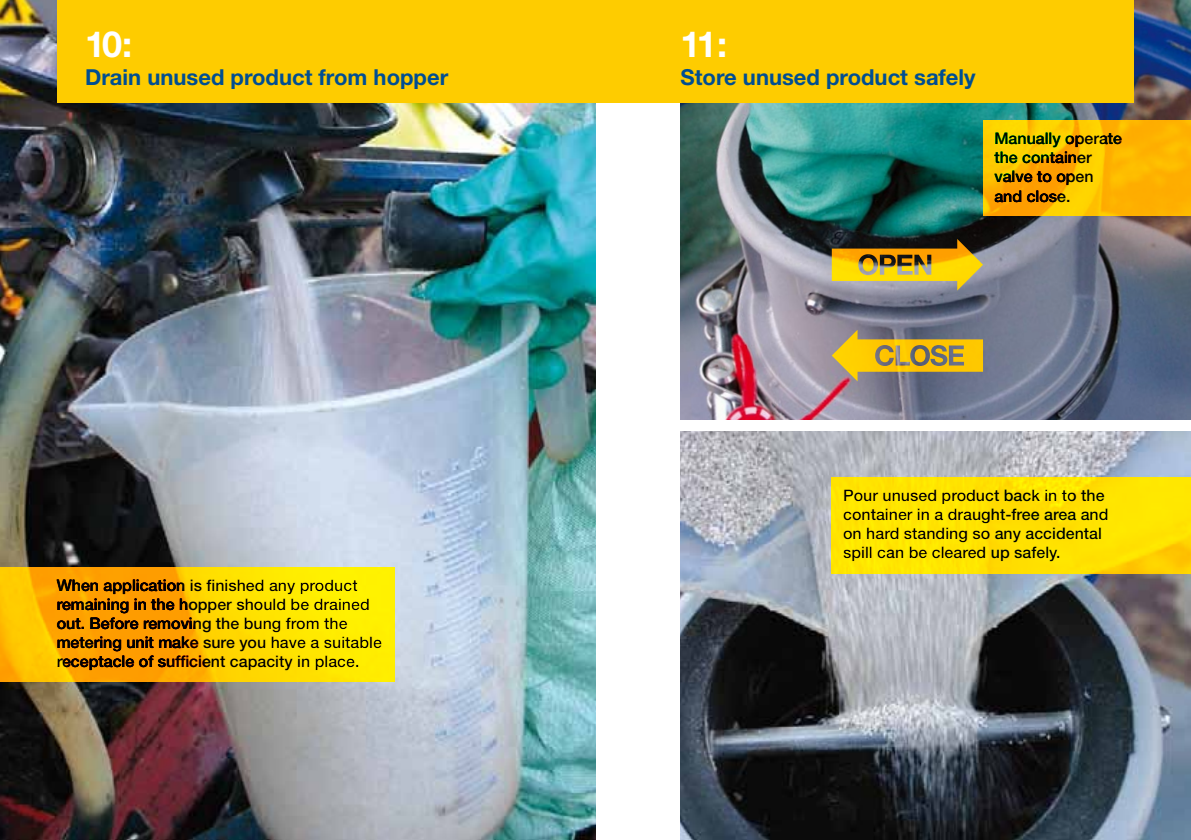
<style>
.page{position:relative;width:1191px;height:840px;background:#fff}
.page>*{position:absolute;margin:0;border:0;box-sizing:border-box;transform-origin:0 0}
.t1{font:700 36px "Helvetica Neue";color:#fff}
.t2{font:700 22px "Helvetica Neue";color:#004e92}
.t3{font:500 16px/19px "Helvetica Neue";color:#000}
</style>
<div class="page">
<img style="left:0;top:0;width:595px;height:839px">
<img style="left:680px;top:0;width:511px;height:420px">
<img style="left:680px;top:431px;width:511px;height:408px">
<div style="left:57px;top:0;width:538px;height:102px;background:#fecc00"></div>
<div style="left:595px;top:0;width:539px;height:102px;background:#fecc00"></div>
<svg style="left:0;top:567px;width:394px;height:115px;background:#fec700"></svg>
<svg style="left:983px;top:120px;width:208px;height:95px;background:#feb900"></svg>
<svg style="left:831px;top:476px;width:360px;height:97px;background:#fee102"></svg>
<svg style="left:831px;top:239px;width:152px;height:51px;background:#ab8f30"></svg>
<svg style="left:831px;top:329px;width:152px;height:52px;background:#b59b45"></svg>
<h1 class="t1" style="left:85px;top:22px;width:49px">10:</h1>
<h2 class="t2" style="left:85px;top:64px;width:365px">Drain unused product from hopper</h2>
<p class="t3" style="left:57px;top:575px;width:327px">When application is finished any product remaining in the hopper should be drained out. Before removing the bung from the metering unit make sure you have a suitable receptacle of sufficient capacity in place.</p>
<h1 class="t1" style="left:680px;top:22px;width:48px">11:</h1>
<h2 class="t2" style="left:680px;top:64px;width:297px">Store unused product safely</h2>
<p class="t3" style="left:994px;top:129px;width:129px">Manually operate the container valve to open and close.</p>
<p class="t3" style="left:843px;top:485px;width:267px">Pour unused product back in to the container in a draught-free area and on hard standing so any accidental spill can be cleared up safely.</p>
</div>
